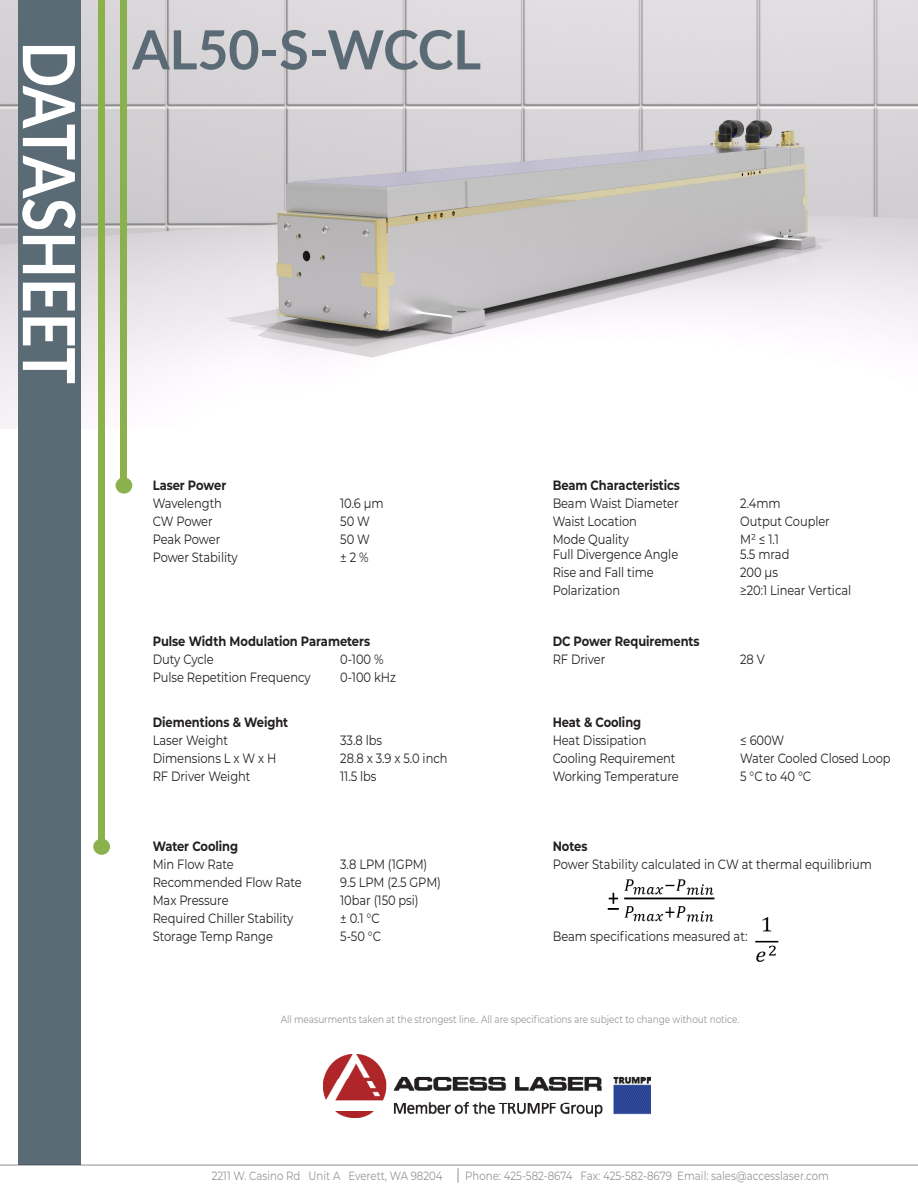
<style>
.page{position:relative;width:918px;height:1188px;background:#fff}
.page>*{position:absolute;margin:0;border:0;box-sizing:border-box;transform-origin:0 0}
.t1{font:700 72px "Lato";letter-spacing:-.01em;color:#fff;scale:.85 1}
.t2{font:700 54px "Lato";letter-spacing:-.005em;color:#5b6b76}
.t3{font:13.5px "Montserrat";letter-spacing:-.005em;color:#231f20;scale:.85 1}
.t4{font:700 13.5px "Montserrat";letter-spacing:-.005em;color:#231f20;scale:.85 1}
.t5{font:12px "Montserrat";color:#939598;scale:.85 1}
.t6{font:10.5px "Montserrat";letter-spacing:-.005em;color:#939598;scale:.85 1}
</style>
<div class="page">
<img style="left:0;top:0;width:918px;height:429px">
<div style="left:121px;top:0;width:6px;height:485px;background:#8ab14b"></div>
<div style="left:98px;top:0;width:7px;height:847px;background:#8ab14b"></div>
<div style="left:19px;top:0;width:62px;height:1165px;background:#5b6b76"></div>
<img style="left:323px;top:1054px;width:328px;height:64px">
<hr style="left:0;top:1165px;width:918px;height:1px;background:#231f20">
<svg style="left:458px;top:1168px;width:1px;height:15px"></svg>
<div style="left:93px;top:839px;width:17px;height:16px;background:#8ab14b;border-radius:50%"></div>
<div style="left:116px;top:477px;width:16px;height:17px;background:#8ab14b;border-radius:50%"></div>
<img style="left:607px;top:879px;width:108px;height:43px">
<img style="left:755px;top:917px;width:24px;height:45px">
<p class="t1" style="left:102px;top:41px;width:405px;rotate:90deg">DATASHEET</p>
<p class="t2" style="left:132px;top:10px;width:350px">AL50-S-WCCL</p>
<p class="t4" style="left:153px;top:476px;width:88px">Laser Power</p>
<p class="t3" style="left:153px;top:494px;width:83px">Wavelength</p>
<p class="t3" style="left:340px;top:494px;width:53px">10.6 μm</p>
<p class="t3" style="left:153px;top:512px;width:72px">CW Power</p>
<p class="t3" style="left:340px;top:512px;width:36px">50 W</p>
<p class="t3" style="left:153px;top:530px;width:81px">Peak Power</p>
<p class="t3" style="left:340px;top:530px;width:36px">50 W</p>
<p class="t3" style="left:153px;top:548px;width:102px">Power Stability</p>
<p class="t3" style="left:340px;top:548px;width:35px">± 2 %</p>
<p class="t4" style="left:153px;top:631px;width:257px">Pulse Width Modulation Parameters</p>
<p class="t3" style="left:153px;top:650px;width:73px">Duty Cycle</p>
<p class="t3" style="left:340px;top:650px;width:53px">0-100 %</p>
<p class="t3" style="left:153px;top:668px;width:187px">Pulse Repetition Frequency</p>
<p class="t3" style="left:340px;top:668px;width:67px">0-100 kHz</p>
<p class="t4" style="left:153px;top:713px;width:161px">Diementions &amp; Weight</p>
<p class="t3" style="left:153px;top:731px;width:90px">Laser Weight</p>
<p class="t3" style="left:340px;top:731px;width:51px">33.8 lbs</p>
<p class="t3" style="left:153px;top:749px;width:147px">Dimensions L x W x H</p>
<p class="t3" style="left:340px;top:749px;width:128px">28.8 x 3.9 x 5.0 inch</p>
<p class="t3" style="left:153px;top:767px;width:117px">RF Driver Weight</p>
<p class="t3" style="left:340px;top:767px;width:44px">11.5 lbs</p>
<p class="t4" style="left:153px;top:836px;width:102px">Water Cooling</p>
<p class="t3" style="left:153px;top:855px;width:97px">Min Flow Rate</p>
<p class="t3" style="left:340px;top:855px;width:104px">3.8 LPM (1GPM)</p>
<p class="t3" style="left:153px;top:873px;width:177px">Recommended Flow Rate</p>
<p class="t3" style="left:340px;top:873px;width:120px">9.5 LPM (2.5 GPM)</p>
<p class="t3" style="left:153px;top:891px;width:91px">Max Pressure</p>
<p class="t3" style="left:340px;top:891px;width:94px">10bar (150 psi)</p>
<p class="t3" style="left:153px;top:909px;width:167px">Required Chiller Stability</p>
<p class="t3" style="left:340px;top:909px;width:48px">± 0.1 °C</p>
<p class="t3" style="left:153px;top:927px;width:143px">Storage Temp Range</p>
<p class="t3" style="left:340px;top:927px;width:50px">5-50 °C</p>
<p class="t4" style="left:553px;top:476px;width:151px">Beam Characteristics</p>
<p class="t3" style="left:553px;top:494px;width:150px">Beam Waist Diameter</p>
<p class="t3" style="left:740px;top:494px;width:49px">2.4mm</p>
<p class="t3" style="left:553px;top:512px;width:101px">Waist Location</p>
<p class="t3" style="left:740px;top:512px;width:107px">Output Coupler</p>
<p class="t3" style="left:553px;top:530px;width:91px">Mode Quality</p>
<p class="t3" style="left:740px;top:530px;width:47px">M² ≤ 1.1</p>
<p class="t3" style="left:553px;top:545px;width:149px">Full Divergence Angle</p>
<p class="t3" style="left:740px;top:545px;width:59px">5.5 mrad</p>
<p class="t3" style="left:553px;top:563px;width:121px">Rise and Fall time</p>
<p class="t3" style="left:740px;top:563px;width:46px">200 μs</p>
<p class="t3" style="left:553px;top:581px;width:81px">Polarization</p>
<p class="t3" style="left:740px;top:581px;width:132px">≥20:1 Linear Vertical</p>
<p class="t4" style="left:553px;top:631px;width:174px">DC Power Requirements</p>
<p class="t3" style="left:553px;top:650px;width:64px">RF Driver</p>
<p class="t3" style="left:740px;top:650px;width:31px">28 V</p>
<p class="t4" style="left:553px;top:713px;width:106px">Heat &amp; Cooling</p>
<p class="t3" style="left:553px;top:731px;width:112px">Heat Dissipation</p>
<p class="t3" style="left:740px;top:731px;width:53px">≤ 600W</p>
<p class="t3" style="left:553px;top:749px;width:146px">Cooling Requirement</p>
<p class="t3" style="left:740px;top:749px;width:178px">Water Cooled Closed Loop</p>
<p class="t3" style="left:553px;top:767px;width:150px">Working Temperature</p>
<p class="t3" style="left:740px;top:767px;width:85px">5 °C to 40 °C</p>
<p class="t4" style="left:553px;top:836px;width:43px">Notes</p>
<p class="t3" style="left:553px;top:855px;width:377px">Power Stability calculated in CW at thermal equilibrium</p>
<p class="t3" style="left:553px;top:927px;width:231px">Beam specifications measured at:</p>
<p class="t6" style="left:281px;top:1012px;width:541px">All measurments taken at the strongest line.. All are specifications are subject to change without notice.</p>
<p class="t5" style="left:212px;top:1167px;width:273px">2211 W. Casino Rd Unit A Everett, WA 98204</p>
<p class="t5" style="left:465px;top:1167px;width:429px">Phone: 425-582-8674 Fax: 425-582-8679 Email: sales@accesslaser.com</p>
</div>
